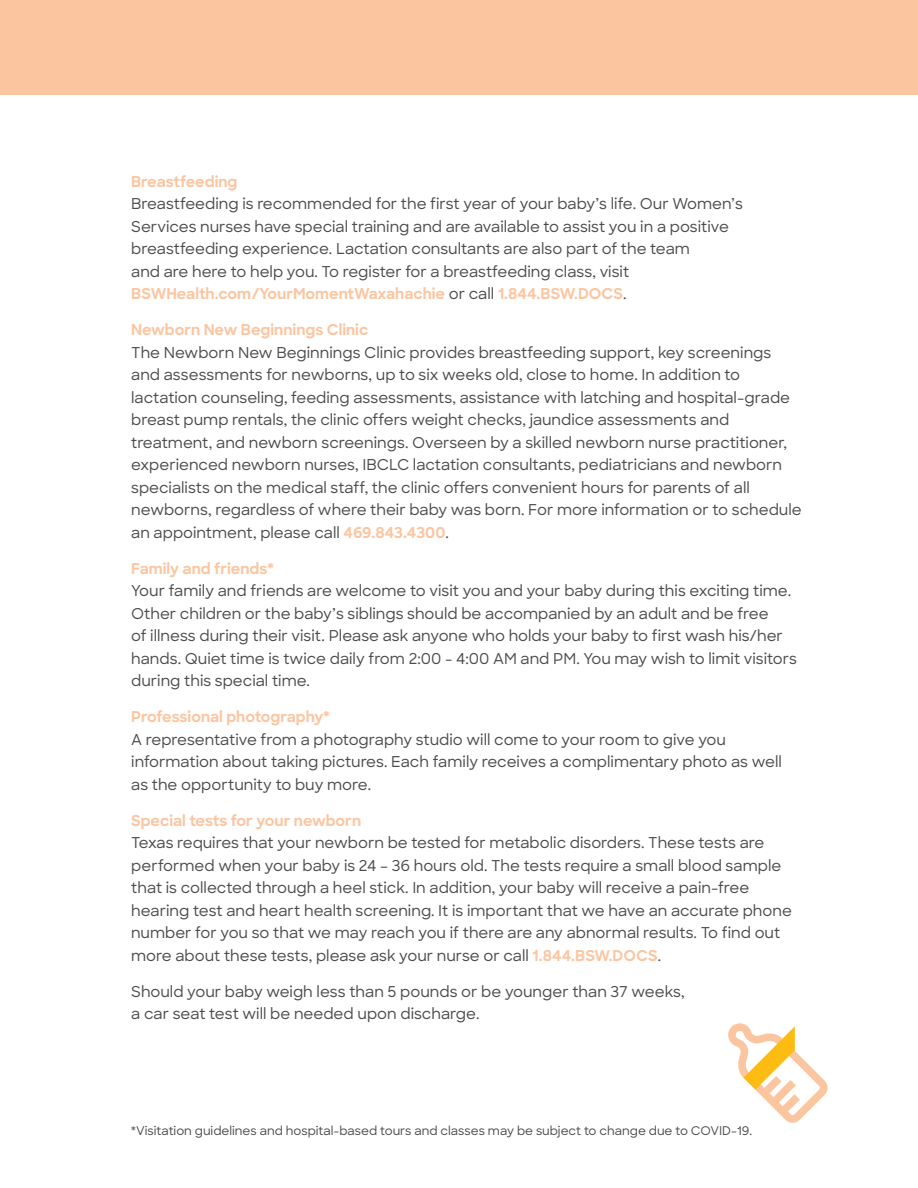
<style>
.page{position:relative;width:918px;height:1188px;background:#fff}
.page>*{position:absolute;margin:0;border:0;box-sizing:border-box;transform-origin:0 0}
.t1{font:500 15px/22.5px "Sharp Sans";color:#4b4c4d}
.t2{font:700 15px "Sharp Sans";color:#fbc5a0}
.t3{font:500 12px "Sharp Sans";color:#4b4c4d}
.s1{font-weight:700;color:#fbc5a0}
</style>
<div class="page">
<div style="left:0;top:0;width:918px;height:94px;background:#fbc5a0"></div>
<svg style="left:728px;top:1023px;width:100px;height:100px"></svg>
<p class="t2" style="left:131px;top:170px;width:108px">Breastfeeding</p>
<p class="t1" style="left:131px;top:192px;width:613px">Breastfeeding is recommended for the first year of your baby’s life. Our Women’s Services nurses have special training and are available to assist you in a positive breastfeeding experience. Lactation consultants are also part of the team<br>and are here to help you. To register for a breastfeeding class, visit <span class="s1">BSWHealth.com/YourMomentWaxahachie</span> or call <span class="s1">1.844.BSW.DOCS</span>.</p>
<p class="t2" style="left:131px;top:319px;width:238px">Newborn New Beginnings Clinic</p>
<p class="t1" style="left:131px;top:340px;width:672px">The Newborn New Beginnings Clinic provides breastfeeding support, key screenings and assessments for newborns, up to six weeks old, close to home. In addition to lactation counseling, feeding assessments, assistance with latching and hospital-grade breast pump rentals, the clinic offers weight checks, jaundice assessments and treatment, and newborn screenings. Overseen by a skilled newborn nurse practitioner, experienced newborn nurses, IBCLC lactation consultants, pediatricians and newborn specialists on the medical staff, the clinic offers convenient hours for parents of all newborns, regardless of where their baby was born. For more information or to schedule an appointment, please call <span class="s1">469.843.4300</span>.</p>
<p class="t2" style="left:131px;top:557px;width:144px">Family and friends*</p>
<p class="t1" style="left:131px;top:579px;width:667px">Your family and friends are welcome to visit you and your baby during this exciting time.<br>Other children or the baby’s siblings should be accompanied by an adult and be free<br>of illness during their visit. Please ask anyone who holds your baby to first wash his/her hands. Quiet time is twice daily from 2:00 - 4:00 AM and PM. You may wish to limit visitors during this special time.</p>
<p class="t2" style="left:131px;top:706px;width:200px">Professional photography*</p>
<p class="t1" style="left:131px;top:727px;width:652px">A representative from a photography studio will come to your room to give you information about taking pictures. Each family receives a complimentary photo as well as the opportunity to buy more.</p>
<p class="t2" style="left:131px;top:809px;width:231px">Special tests for your newborn</p>
<p class="t1" style="left:131px;top:831px;width:662px">Texas requires that your newborn be tested for metabolic disorders. These tests are performed when your baby is 24 – 36 hours old. The tests require a small blood sample that is collected through a heel stick. In addition, your baby will receive a pain-free hearing test and heart health screening. It is important that we have an accurate phone number for you so that we may reach you if there are any abnormal results. To find out more about these tests, please ask your nurse or call <span class="s1">1.844.BSW.DOCS</span>.</p>
<p class="t1" style="left:131px;top:979px;width:555px">Should your baby weigh less than 5 pounds or be younger than 37 weeks, a car seat test will be needed upon discharge.</p>
<p class="t3" style="left:131px;top:1121px;width:623px">*Visitation guidelines and hospital-based tours and classes may be subject to change due to COVID-19.</p>
</div>
